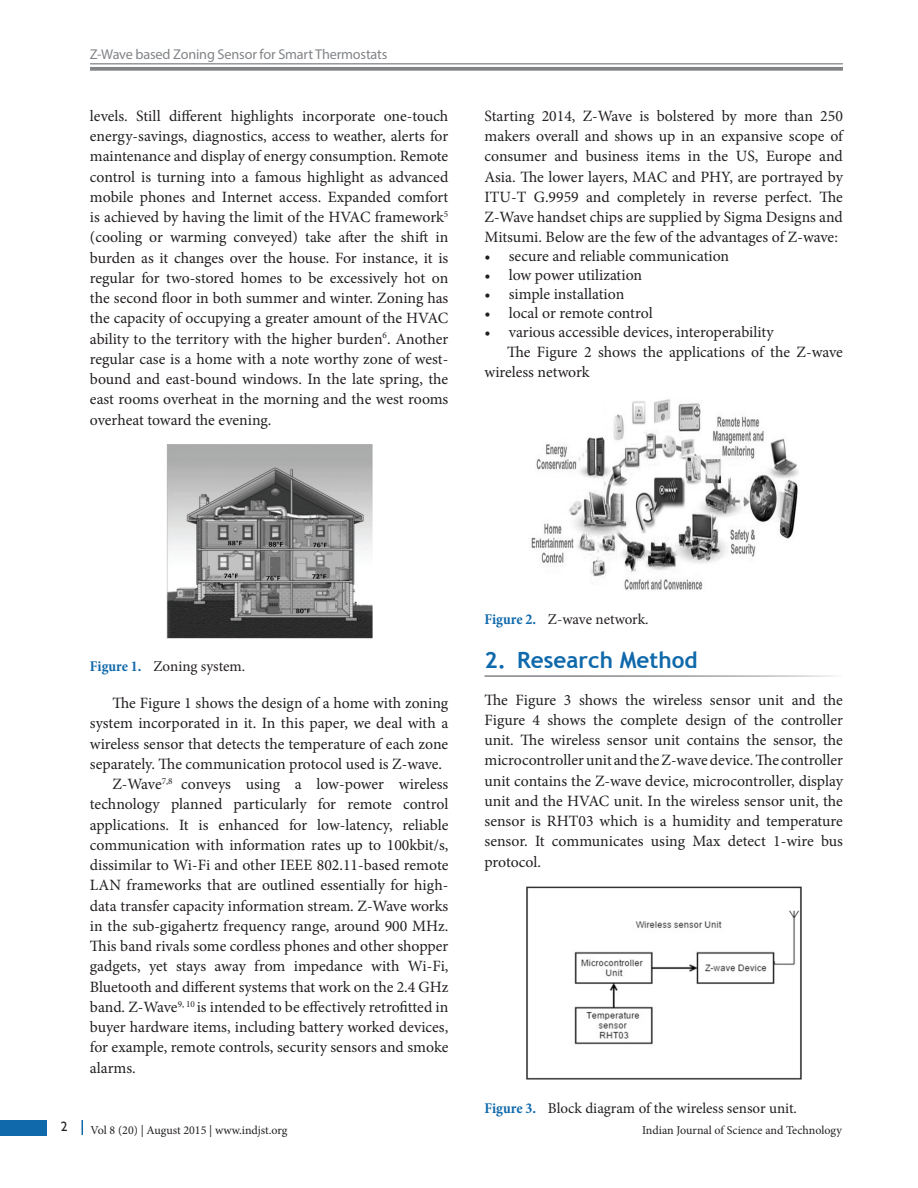
<style>
.page{position:relative;width:918px;height:1188px;background:#fff}
.page>*{position:absolute;margin:0;border:0;box-sizing:border-box;transform-origin:0 0}
.Body_Head{font:700 22.5px "Trebuchet MS";color:#0f69ab}
.Body_Text{font:15.75px/20.2px "Minion Pro";color:#231f20;text-align:justify}
.Body_Text_Ind_F{font:15.75px/20.2px "Minion Pro";letter-spacing:-.005em;color:#231f20;text-align:justify}
.t1{font:15px "Minion Pro";color:#231f20}
.t2{font:14.25px "Myriad Pro";letter-spacing:-.015em;color:#818487}
.t3{font:13.5px "Gill Sans";color:#231f20}
.t4{font:12px "Minion Pro";color:#231f20}
.s1{font-weight:700;font-stretch:condensed;color:#0f69ab}
</style>
<div class="page">
<div style="left:0;top:1120px;width:47px;height:15px;background:#0f69ab"></div>
<svg style="left:82px;top:1120px;width:1px;height:15px"></svg>
<hr style="left:90px;top:63px;width:753px;height:1px;background:#818487">
<svg style="left:90px;top:67px;width:753px;height:4px;background:#8a8d90"></svg>
<img style="left:166px;top:445px;width:206px;height:194px">
<img style="left:531px;top:399px;width:268px;height:191px">
<img style="left:526px;top:887px;width:276px;height:193px">
<p class="t2" style="left:90px;top:45px;width:299px">Z-Wave based Zoning Sensor for Smart Thermostats</p>
<p class="Body_Text" style="left:90px;top:106px;width:360px">levels. Still different highlights incorporate one-touch energy-savings, diagnostics, access to weather, alerts for maintenance and display of energy consumption. Remote control is turning into a famous highlight as advanced mobile phones and Internet access. Expanded comfort is achieved by having the limit of the HVAC framework<sup>5 </sup>(cooling or warming conveyed) take after the shift in burden as it changes over the house. For instance, it is regular for two-stored homes to be excessively hot on the second floor in both summer and winter. Zoning has the capacity of occupying a greater amount of the HVAC ability to the territory with the higher burden<sup>6</sup>. Another regular case is a home with a note worthy zone of west&shy;bound and east-bound windows. In the late spring, the east rooms overheat in the morning and the west rooms overheat toward the evening.</p>
<p class="Body_Text" style="left:485px;top:106px;width:360px">Starting 2014, Z-Wave is bolstered by more than 250 makers overall and shows up in an expansive scope of consumer and business items in the US, Europe and Asia. The lower layers, MAC and PHY, are portrayed by ITU-T G.9959 and completely in reverse perfect. The Z-Wave handset chips are supplied by Sigma Designs and Mitsumi. Below are the few of the advantages of Z-wave:</p>
<p class="Body_Text" style="left:485px;top:246px;width:246px">• secure and reliable communication</p>
<p class="Body_Text" style="left:485px;top:265px;width:159px">• low power utilization</p>
<p class="Body_Text" style="left:485px;top:284px;width:141px">• simple installation</p>
<p class="Body_Text" style="left:485px;top:303px;width:170px">• local or remote control</p>
<p class="Body_Text" style="left:485px;top:322px;width:291px">• various accessible devices, interoperability</p>
<p class="Body_Text_Ind_F" style="left:485px;top:342px;width:360px;text-indent:23px">The Figure 2 shows the applications of the Z-wave wireless network</p>
<p class="t1" style="left:90px;top:656px;width:157px"><span class="s1">Figure 1.</span> Zoning system.</p>
<p class="Body_Text_Ind_F" style="left:90px;top:693px;width:360px;text-indent:23px">The Figure 1 shows the design of a home with zoning system incorporated in it. In this paper, we deal with a wireless sensor that detects the temperature of each zone separately. The communication protocol used is Z-wave.</p>
<p class="Body_Text_Ind_F" style="left:90px;top:774px;width:360px;text-indent:23px">Z-Wave<sup>7,8</sup> conveys using a low-power wireless technology planned particularly for remote control applications. It is enhanced for low-latency, reliable communication with information rates up to 100kbit/s, dissimilar to Wi-Fi and other IEEE 802.11-based remote LAN frameworks that are outlined essentially for high&shy;data transfer capacity information stream. Z-Wave works in the sub-gigahertz frequency range, around 900 MHz.<br>This band rivals some cordless phones and other shopper gadgets, yet stays away from impedance with Wi-Fi, Bluetooth and different systems that work on the 2.4 GHz band. Z-Wave<sup>9,</sup> <sup>10</sup> is intended to be effectively retrofitted in buyer hardware items, including battery worked devices, for example, remote controls, security sensors and smoke alarms.</p>
<p class="t1" style="left:485px;top:609px;width:166px"><span class="s1">Figure 2.</span> Z-wave network.</p>
<p class="Body_Head" style="left:485px;top:646px;width:215px">2. Research Method</p>
<p class="Body_Text" style="left:485px;top:689px;width:360px">The Figure 3 shows the wireless sensor unit and the Figure 4 shows the complete design of the controller unit. The wireless sensor unit contains the sensor, the microcontroller unit and the Z-wave device. The controller unit contains the Z-wave device, microcontroller, display unit and the HVAC unit. In the wireless sensor unit, the sensor is RHT03 which is a humidity and temperature sensor. It communicates using Max detect 1-wire bus protocol.</p>
<p class="t1" style="left:485px;top:1098px;width:314px"><span class="s1">Figure 3.</span> Block diagram of the wireless sensor unit.</p>
<p class="t3" style="left:61px;top:1119px;width:8px">2</p>
<p class="t4" style="left:91px;top:1122px;width:198px">Vol 8 (20) | August 2015 | www.indjst.org</p>
<p class="t4" style="left:642px;top:1122px;width:201px">Indian Journal of Science and Technology</p>
</div>
